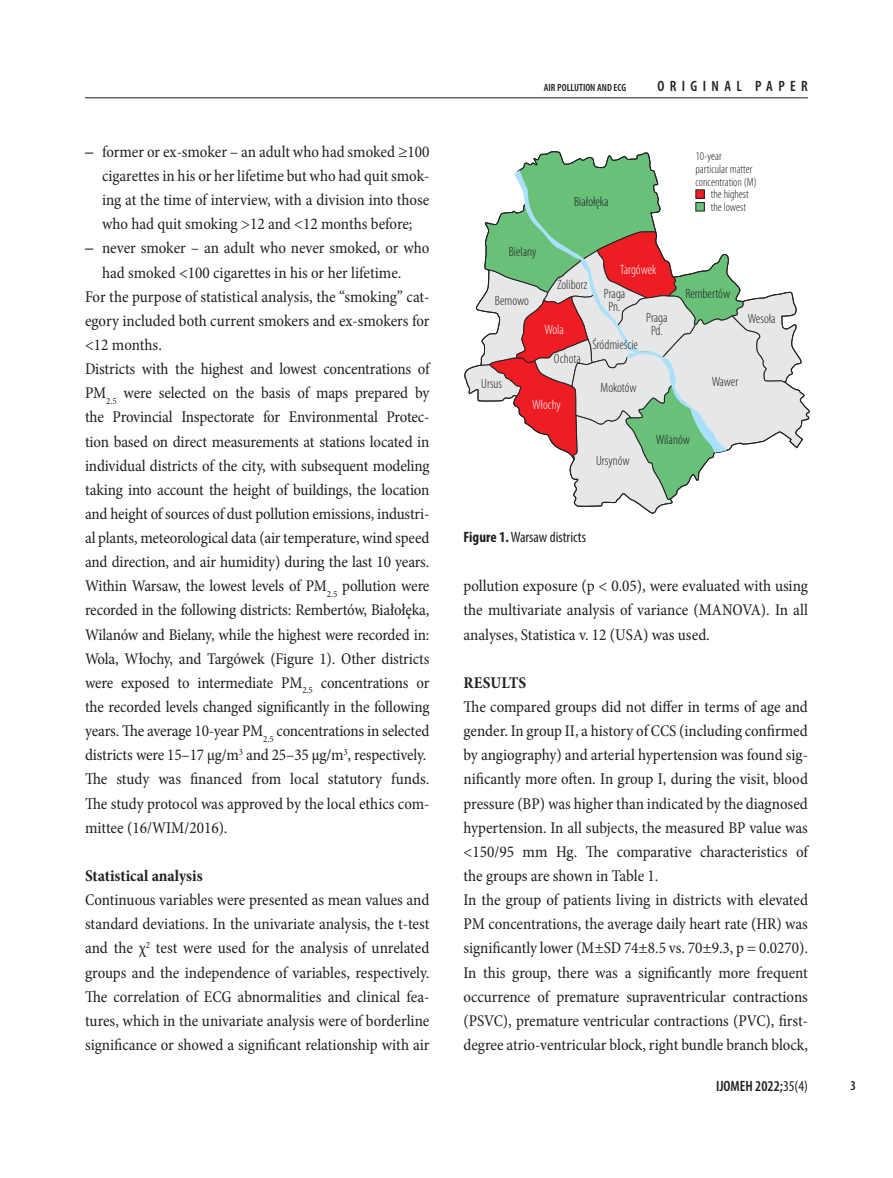
<style>
.page{position:relative;width:893px;height:1178px;background:#fff}
.page>*{position:absolute;margin:0;border:0;box-sizing:border-box;transform-origin:0 0}
.Normalny{font:condensed 16.5px/24.2px "Minion Pro";letter-spacing:-.005em;color:#231f20;text-align:justify}
.Boldzik{font:700 condensed 16.5px "Minion Pro";color:#231f20}
.Tytulik{font:700 condensed 16.5px "Minion Pro";letter-spacing:.01em;color:#231f20}
.Pod_Figure{font:condensed 15px "Myriad Pro";color:#231f20}
.t1{font:600 condensed 15px "Myriad Pro";color:#231f20}
.t2{font:600 condensed 15px "Myriad Pro";letter-spacing:.36em;color:#231f20}
.t3{font:300 condensed 13.5px/12.8px "Myriad Pro";color:#231f20;text-align:center}
.t4{font:300 condensed 13.5px "Myriad Pro";color:#fff}
.t5{font:600 condensed 13.5px "Myriad Pro";color:#231f20}
.t6{font:300 condensed 12px "Myriad Pro";color:#231f20}
.t7{font:600 condensed 10.5px "Myriad Pro";color:#231f20}
.s1{font-family:"Dutch 801 BT";font-stretch:normal}
.s2{font-weight:700}
.s3{font-weight:400}
</style>
<div class="page">
<hr style="left:85px;top:97px;width:723px;height:1px;background:#231f20">
<svg style="left:464px;top:151px;width:346px;height:363px"></svg>
<svg style="left:514px;top:170px;width:213px;height:283px;background:#bfb8a6"></svg>
<div style="left:696px;top:190px;width:8px;height:8px;background:#ee1d23"></div>
<div style="left:696px;top:203px;width:8px;height:8px;background:#68c079"></div>
<div style="left:696px;top:202px;width:8px;height:9px;border:1px solid #231f20"></div>
<p class="Normalny" style="left:102px;top:140px;width:329px;text-indent:-17px"><span class="s1">–</span> former or ex-smoker – an adult who had smoked ≥100 cigarettes in his or her lifetime but who had quit smok&shy;ing at the time of interview, with a division into those who had quit smoking &gt;12 and &lt;12 months before;</p>
<p class="Normalny" style="left:102px;top:236px;width:329px;text-indent:-17px"><span class="s1">–</span> never smoker – an adult who never smoked, or who had smoked &lt;100 cigarettes in his or her lifetime.</p>
<p class="Normalny" style="left:85px;top:285px;width:346px">For the purpose of statistical analysis, the “smoking” cat&shy;egory included both current smokers and ex-smokers for &lt;12 months.</p>
<p class="Normalny" style="left:85px;top:357px;width:346px">Districts with the highest and lowest concentrations of PM<sub>2.5</sub> were selected on the basis of maps prepared by the Provincial Inspectorate for Environmental Protec&shy;tion based on direct measurements at stations located in individual districts of the city, with subsequent modeling taking into account the height of buildings, the location and height of sources of dust pollution emissions, industri&shy;al plants, meteorological data (air temperature, wind speed and direction, and air humidity) during the last 10 years.<br>Within Warsaw, the lowest levels of PM<sub>2.5</sub> pollution were recorded in the following districts: Rembertów, Białołęka, Wilanów and Bielany, while the highest were recorded in:<br>Wola, Włochy, and Targówek (Figure 1). Other districts were exposed to intermediate PM<sub>2.5</sub> concentrations or the recorded levels changed significantly in the following years. The average 10-year PM<sub>2.5</sub> concentrations in selected districts were 15–17 µg/m<sup>3</sup> and 25–35 µg/m<sup>3</sup>, respectively.</p>
<p class="Normalny" style="left:85px;top:767px;width:346px">The study was financed from local statutory funds.<br>The study protocol was approved by the local ethics com&shy;mittee (16/WIM/2016).</p>
<p class="Boldzik" style="left:85px;top:864px;width:119px">Statistical analysis</p>
<p class="Normalny" style="left:85px;top:888px;width:346px">Continuous variables were presented as mean values and standard deviations. In the univariate analysis, the t-test and the χ<sup>2</sup> test were used for the analysis of unrelated groups and the independence of variables, respectively.<br>The correlation of ECG abnormalities and clinical fea&shy;tures, which in the univariate analysis were of borderline significance or showed a significant relationship with air</p>
<p class="t7" style="left:544px;top:82px;width:84px">AIR POLLUTION AND ECG</p>
<p class="t2" style="left:657px;top:78px;width:152px">ORIGINAL PAPER</p>
<p class="t3" style="left:574px;top:196px;width:36px">Białołęka</p>
<p class="t3" style="left:509px;top:245px;width:29px">Bielany</p>
<p class="t3" style="left:495px;top:295px;width:36px">Bemowo</p>
<p class="t3" style="left:481px;top:377px;width:22px">Ursus</p>
<p class="t3" style="left:557px;top:279px;width:32px">Żoliborz</p>
<p class="t4" style="left:544px;top:323px;width:21px">Wola</p>
<p class="t4" style="left:620px;top:262px;width:38px">Targówek</p>
<p class="t3" style="left:604px;top:288px;width:23px">Praga<br>Pn.</p>
<p class="t3" style="left:646px;top:311px;width:23px">Praga<br>Pd.</p>
<p class="t3" style="left:554px;top:352px;width:28px">Ochota</p>
<p class="t3" style="left:592px;top:339px;width:47px">Śródmieście</p>
<p class="t3" style="left:601px;top:381px;width:38px">Mokotów</p>
<p class="t4" style="left:532px;top:398px;width:30px">Włochy</p>
<p class="t6" style="left:695px;top:150px;width:28px">10-year</p>
<p class="t6" style="left:695px;top:163px;width:58px">particular matter</p>
<p class="t6" style="left:695px;top:176px;width:63px">concentration (M)</p>
<p class="t6" style="left:711px;top:188px;width:39px">the highest</p>
<p class="t6" style="left:711px;top:201px;width:37px">the lowest</p>
<p class="t3" style="left:685px;top:287px;width:46px">Rembertów</p>
<p class="t3" style="left:748px;top:313px;width:29px">Wesoła</p>
<p class="t3" style="left:712px;top:376px;width:28px">Wawer</p>
<p class="t3" style="left:596px;top:455px;width:35px">Ursynów</p>
<p class="Pod_Figure" style="left:463px;top:528px;width:124px"><span class="s2">Figure 1.</span> Warsaw districts</p>
<p class="t3" style="left:656px;top:434px;width:35px">Wilanów</p>
<p class="Normalny" style="left:463px;top:574px;width:346px">pollution exposure (p &lt; 0.05), were evaluated with using the multivariate analysis of variance (MANOVA). In all analyses, Statistica v. 12 (USA) was used.</p>
<p class="Tytulik" style="left:464px;top:671px;width:64px">RESULTS</p>
<p class="Normalny" style="left:463px;top:695px;width:346px">The compared groups did not differ in terms of age and gender. In group II, a history of CCS (including confirmed by angiography) and arterial hypertension was found sig&shy;nificantly more often. In group I, during the visit, blood pressure (BP) was higher than indicated by the diagnosed hypertension. In all subjects, the measured BP value was &lt;150/95 mm Hg. The comparative characteristics of the groups are shown in Table 1.</p>
<p class="Normalny" style="left:463px;top:888px;width:346px">In the group of patients living in districts with elevated PM concentrations, the average daily heart rate (HR) was significantly lower (M±SD 74±8.5 vs. 70±9.3, p = 0.0270).<br>In this group, there was a significantly more frequent occurrence of premature supraventricular contractions (PSVC), premature ventricular contractions (PVC), first&shy;degree atrio-ventricular block, right bundle branch block,</p>
<p class="t1" style="left:716px;top:1078px;width:93px">IJOMEH 2022;<span class="s3">35(4)</span></p>
<p class="t5" style="left:850px;top:1078px;width:7px">3</p>
</div>
